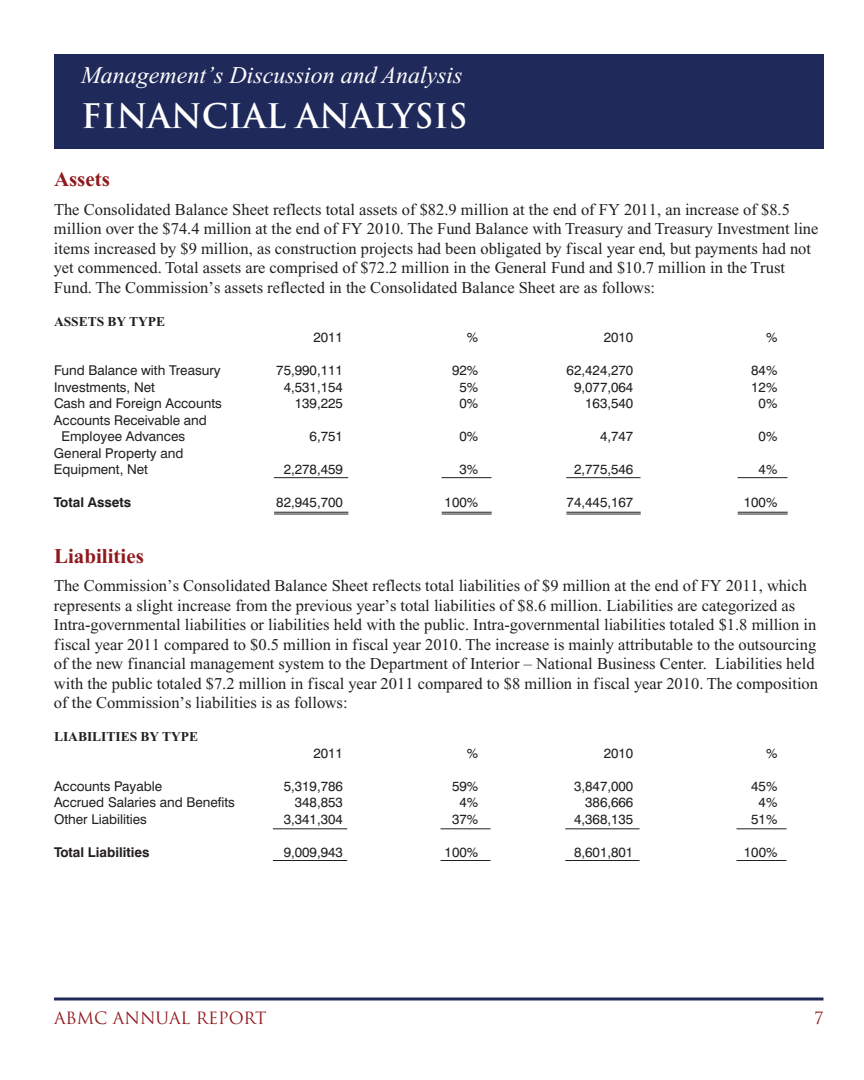
<style>
.page{position:relative;width:864px;height:1080px;background:#fff}
.page>*{position:absolute;margin:0;border:0;box-sizing:border-box;transform-origin:0 0}
.t1{font:700 33px "Trajan";color:#fff}
.t2{font:italic 24px "Times New Roman";color:#fff}
.t3{font:700 21px "Times New Roman";color:#90191e}
.t4{font:16.5px/19.5px "Times New Roman";color:#231f20}
.t5{font:16.5px "Trajan";color:#90191e}
.t6{font:13.5px/16.5px "Swiss 721 BT";color:#231f20}
.t7{font:700 13.5px "Times New Roman";color:#231f20}
.t8{font:700 13.5px "Swiss 721 BT";color:#231f20}
</style>
<div class="page">
<hr style="left:54px;top:998px;width:770px;height:2px;background:#1f2a5b">
<div style="left:54px;top:54px;width:770px;height:94px;background:#1f2a5b"></div>
<hr style="left:442px;top:477px;width:49px;height:1px;background:#231f20">
<hr style="left:274px;top:477px;width:74px;height:1px;background:#231f20">
<hr style="left:566px;top:477px;width:75px;height:1px;background:#231f20">
<hr style="left:738px;top:477px;width:49px;height:1px;background:#231f20">
<hr style="left:442px;top:512px;width:50px;height:1px;background:#231f20">
<hr style="left:274px;top:512px;width:74px;height:1px;background:#231f20">
<hr style="left:566px;top:512px;width:75px;height:1px;background:#231f20">
<hr style="left:738px;top:512px;width:50px;height:1px;background:#231f20">
<hr style="left:442px;top:514px;width:50px;height:1px;background:#231f20">
<hr style="left:274px;top:514px;width:74px;height:1px;background:#231f20">
<hr style="left:566px;top:514px;width:75px;height:1px;background:#231f20">
<hr style="left:738px;top:514px;width:50px;height:1px;background:#231f20">
<hr style="left:441px;top:828px;width:50px;height:1px;background:#231f20">
<hr style="left:273px;top:828px;width:74px;height:1px;background:#231f20">
<hr style="left:565px;top:828px;width:75px;height:1px;background:#231f20">
<hr style="left:737px;top:828px;width:50px;height:1px;background:#231f20">
<hr style="left:441px;top:860px;width:50px;height:1px;background:#231f20">
<hr style="left:273px;top:860px;width:74px;height:1px;background:#231f20">
<hr style="left:565px;top:860px;width:75px;height:1px;background:#231f20">
<hr style="left:737px;top:860px;width:50px;height:1px;background:#231f20">
<h2 class="t2" style="left:81px;top:67px;width:383px">Management’s Discussion and Analysis</h2>
<h1 class="t1" style="left:81px;top:98px;width:388px">FINANCIAL ANALYSIS</h1>
<p class="t3" style="left:54px;top:173px;width:57px">Assets</p>
<p class="t4" style="left:54px;top:201px;width:766px">The Consolidated Balance Sheet reflects total assets of $82.9 million at the end of FY 2011, an increase of $8.5 million over the $74.4 million at the end of FY 2010. The Fund Balance with Treasury and Treasury Investment line items increased by $9 million, as construction projects had been obligated by fiscal year end, but payments had not yet commenced. Total assets are comprised of $72.2 million in the General Fund and $10.7 million in the Trust Fund. The Commission’s assets reflected in the Consolidated Balance Sheet are as follows:</p>
<p class="t7" style="left:54px;top:317px;width:113px">ASSETS BY TYPE</p>
<p class="t6" style="left:313px;top:331px;width:31px">2011</p>
<p class="t6" style="left:467px;top:331px;width:13px">%</p>
<p class="t6" style="left:604px;top:331px;width:31px">2010</p>
<p class="t6" style="left:766px;top:331px;width:13px">%</p>
<p class="t6" style="left:54px;top:364px;width:168px">Fund Balance with Treasury</p>
<p class="t6" style="left:276px;top:364px;width:68px">75,990,111</p>
<p class="t6" style="left:452px;top:364px;width:28px">92%</p>
<p class="t6" style="left:567px;top:364px;width:68px">62,424,270</p>
<p class="t6" style="left:751px;top:364px;width:28px">84%</p>
<p class="t6" style="left:54px;top:380px;width:102px">Investments, Net</p>
<p class="t6" style="left:284px;top:380px;width:61px">4,531,154</p>
<p class="t6" style="left:459px;top:380px;width:20px">5%</p>
<p class="t6" style="left:574px;top:380px;width:61px">9,077,064</p>
<p class="t6" style="left:751px;top:380px;width:28px">12%</p>
<p class="t6" style="left:54px;top:397px;width:169px">Cash and Foreign Accounts</p>
<p class="t6" style="left:295px;top:397px;width:50px">139,225</p>
<p class="t6" style="left:459px;top:397px;width:20px">0%</p>
<p class="t6" style="left:585px;top:397px;width:50px">163,540</p>
<p class="t6" style="left:759px;top:397px;width:20px">0%</p>
<p class="t6" style="left:61px;top:413px;width:147px;text-indent:-7px">Accounts Receivable and<br>Employee Advances</p>
<p class="t6" style="left:310px;top:430px;width:35px">6,751</p>
<p class="t6" style="left:459px;top:430px;width:20px">0%</p>
<p class="t6" style="left:600px;top:430px;width:35px">4,747</p>
<p class="t6" style="left:759px;top:430px;width:20px">0%</p>
<p class="t6" style="left:54px;top:446px;width:131px">General Property and<br>Equipment, Net</p>
<p class="t6" style="left:284px;top:463px;width:61px">2,278,459</p>
<p class="t6" style="left:459px;top:463px;width:20px">3%</p>
<p class="t6" style="left:574px;top:463px;width:61px">2,775,546</p>
<p class="t6" style="left:759px;top:463px;width:20px">4%</p>
<p class="t8" style="left:54px;top:498px;width:79px">Total Assets</p>
<p class="t6" style="left:276px;top:496px;width:68px">82,945,700</p>
<p class="t6" style="left:445px;top:496px;width:35px">100%</p>
<p class="t6" style="left:567px;top:496px;width:68px">74,445,167</p>
<p class="t6" style="left:744px;top:496px;width:35px">100%</p>
<p class="t3" style="left:54px;top:549px;width:91px">Liabilities</p>
<p class="t4" style="left:54px;top:578px;width:766px">The Commission’s Consolidated Balance Sheet reflects total liabilities of $9 million at the end of FY 2011, which represents a slight increase from the previous year’s total liabilities of $8.6 million. Liabilities are categorized as Intra-governmental liabilities or liabilities held with the public. Intra-governmental liabilities totaled $1.8 million in fiscal year 2011 compared to $0.5 million in fiscal year 2010. The increase is mainly attributable to the outsourcing of the new financial management system to the Department of Interior – National Business Center. Liabilities held with the public totaled $7.2 million in fiscal year 2011 compared to $8 million in fiscal year 2010. The composition of the Commission’s liabilities is as follows:</p>
<p class="t7" style="left:54px;top:732px;width:146px">LIABILITIES BY TYPE</p>
<p class="t6" style="left:313px;top:746px;width:31px">2011</p>
<p class="t6" style="left:467px;top:746px;width:13px">%</p>
<p class="t6" style="left:604px;top:746px;width:31px">2010</p>
<p class="t6" style="left:766px;top:746px;width:13px">%</p>
<p class="t6" style="left:54px;top:779px;width:110px">Accounts Payable</p>
<p class="t6" style="left:284px;top:779px;width:61px">5,319,786</p>
<p class="t6" style="left:452px;top:779px;width:28px">59%</p>
<p class="t6" style="left:574px;top:779px;width:61px">3,847,000</p>
<p class="t6" style="left:751px;top:779px;width:28px">45%</p>
<p class="t6" style="left:54px;top:796px;width:182px">Accrued Salaries and Benefits</p>
<p class="t6" style="left:295px;top:796px;width:50px">348,853</p>
<p class="t6" style="left:459px;top:796px;width:20px">4%</p>
<p class="t6" style="left:585px;top:796px;width:50px">386,666</p>
<p class="t6" style="left:759px;top:796px;width:20px">4%</p>
<p class="t6" style="left:54px;top:812px;width:94px">Other Liabilities</p>
<p class="t6" style="left:284px;top:812px;width:61px">3,341,304</p>
<p class="t6" style="left:452px;top:812px;width:28px">37%</p>
<p class="t6" style="left:574px;top:812px;width:61px">4,368,135</p>
<p class="t6" style="left:751px;top:812px;width:28px">51%</p>
<p class="t8" style="left:54px;top:847px;width:97px">Total Liabilities</p>
<p class="t6" style="left:284px;top:845px;width:61px">9,009,943</p>
<p class="t6" style="left:445px;top:845px;width:35px">100%</p>
<p class="t6" style="left:574px;top:845px;width:61px">8,601,801</p>
<p class="t6" style="left:744px;top:845px;width:35px">100%</p>
<p class="t5" style="left:54px;top:1009px;width:214px">ABMC ANNUAL REPORT</p>
<p class="t5" style="left:814px;top:1009px;width:11px">7</p>
</div>
